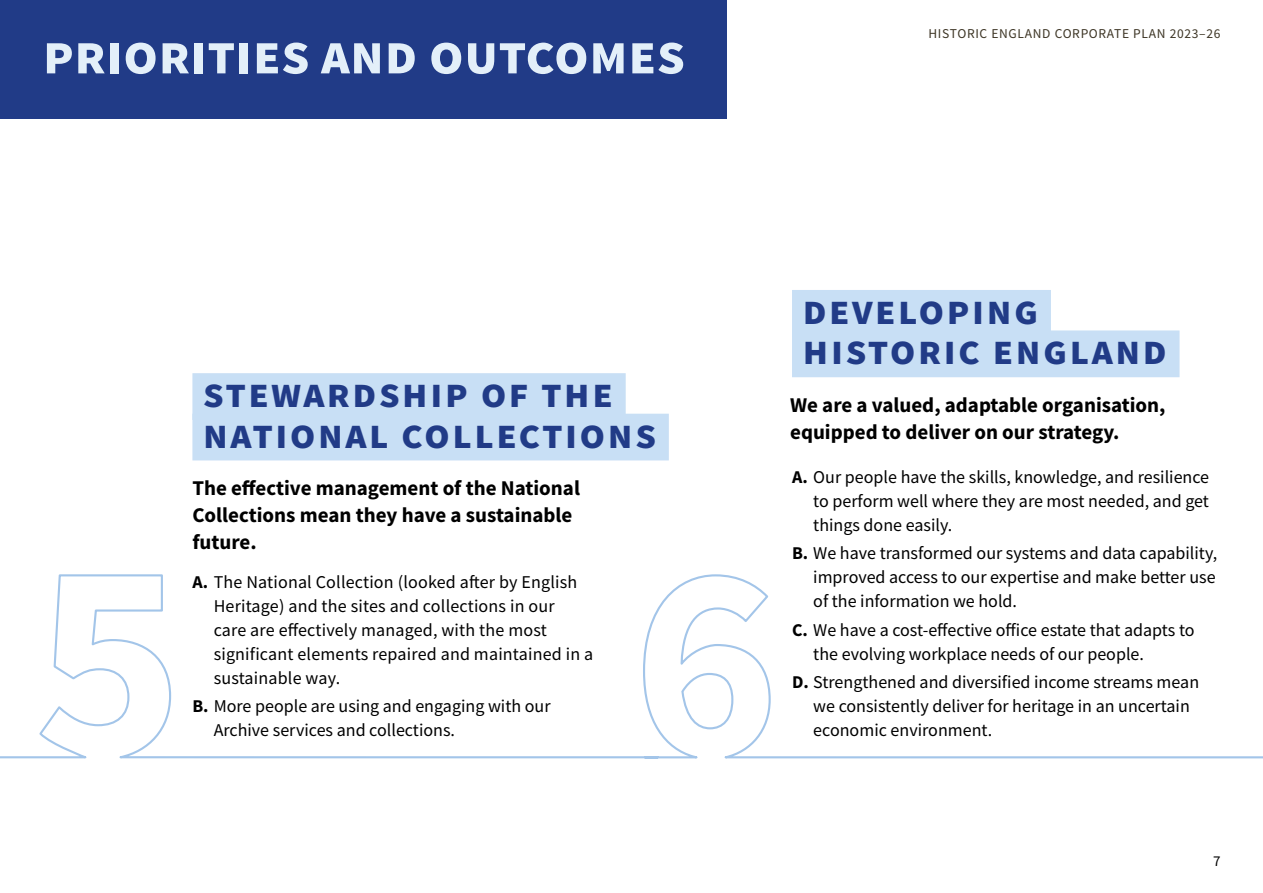
<style>
.page{position:relative;width:1263px;height:893px;background:#fff}
.page>*{position:absolute;margin:0;border:0;box-sizing:border-box;transform-origin:0 0}
.t1{font:700 57px "Source Sans Pro";color:#e3eff9}
.t2{font:700 42px/40.5px "Source Sans Pro";letter-spacing:.05em;color:#213b87}
.t3{font:700 21px "Source Sans Pro";color:#000}
.t4{font:18px "Source Sans Pro";color:#000}
.t5{font:15px "Source Sans Pro";color:#000}
.t6{font:13.5px "Source Sans Pro";letter-spacing:.05em;color:#3d3525}
.s1{font-weight:700}
</style>
<div class="page">
<div style="left:0;top:0;width:727px;height:119px;background:#213b87"></div>
<div style="left:192px;top:373px;width:434px;height:47px;background:#c8dff5"></div>
<div style="left:192px;top:414px;width:477px;height:46px;background:#c8dff5"></div>
<div style="left:792px;top:290px;width:259px;height:47px;background:#c8dff5"></div>
<div style="left:792px;top:330px;width:387px;height:47px;background:#c8dff5"></div>
<svg style="left:0;top:574px;width:1263px;height:185px"></svg>
<h1 class="t1" style="left:43px;top:16px;width:644px">priorities and outcomes</h1>
<h3 class="t2" style="left:203px;top:372px;width:455px">stewardship of the national collections</h3>
<p class="t3" style="left:192px;top:474px;width:389px">The effective management of the National</p>
<p class="t3" style="left:192px;top:501px;width:382px">Collections mean they have a sustainable</p>
<p class="t3" style="left:192px;top:528px;width:66px">future.</p>
<p class="t4" style="left:192px;top:570px;width:386px"><span class="s1">A.</span> The National Collection (looked after by English</p>
<p class="t4" style="left:214px;top:594px;width:342px">Heritage) and the sites and collections in our</p>
<p class="t4" style="left:214px;top:618px;width:335px">care are effectively managed, with the most</p>
<p class="t4" style="left:214px;top:642px;width:381px">significant elements repaired and maintained in a</p>
<p class="t4" style="left:214px;top:666px;width:128px">sustainable way.</p>
<p class="t4" style="left:192px;top:694px;width:360px"><span class="s1">B.</span> More people are using and engaging with our</p>
<p class="t4" style="left:214px;top:718px;width:243px">Archive services and collections.</p>
<p class="t6" style="left:928px;top:25px;width:293px">HISTORIC ENGLAND CORPORATE PLAN 2023–26</p>
<h3 class="t2" style="left:802px;top:289px;width:366px">developing historic england</h3>
<p class="t3" style="left:790px;top:391px;width:377px">We are a valued, adaptable organisation,</p>
<p class="t3" style="left:790px;top:418px;width:331px">equipped to deliver on our strategy.</p>
<p class="t4" style="left:792px;top:466px;width:419px"><span class="s1">A.</span> Our people have the skills, knowledge, and resilience</p>
<p class="t4" style="left:813px;top:490px;width:397px">to perform well where they are most needed, and get</p>
<p class="t4" style="left:813px;top:514px;width:141px">things done easily.</p>
<p class="t4" style="left:792px;top:542px;width:427px"><span class="s1">B.</span> We have transformed our systems and data capability,</p>
<p class="t4" style="left:813px;top:566px;width:404px">improved access to our expertise and make better use</p>
<p class="t4" style="left:813px;top:590px;width:205px">of the information we hold.</p>
<p class="t4" style="left:792px;top:618px;width:404px"><span class="s1">C.</span> We have a cost-effective office estate that adapts to</p>
<p class="t4" style="left:813px;top:642px;width:332px">the evolving workplace needs of our people.</p>
<p class="t4" style="left:792px;top:670px;width:409px"><span class="s1">D.</span> Strengthened and diversified income streams mean</p>
<p class="t4" style="left:813px;top:694px;width:378px">we consistently deliver for heritage in an uncertain</p>
<p class="t4" style="left:813px;top:718px;width:180px">economic environment.</p>
<p class="t5" style="left:1213px;top:851px;width:9px">7</p>
</div>
